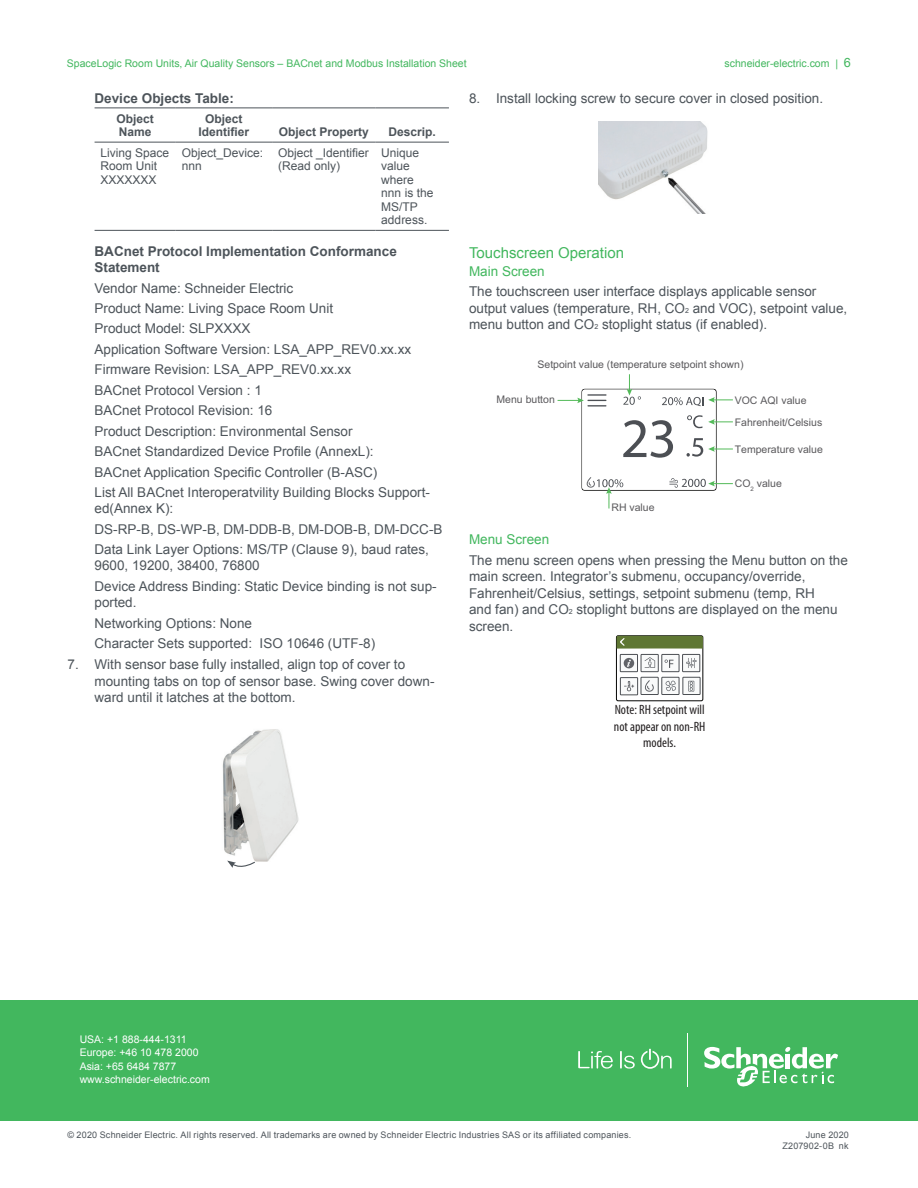
<style>
.page{position:relative;width:918px;height:1188px;background:#fff}
.page>*{position:absolute;margin:0;border:0;box-sizing:border-box;transform-origin:0 0}
.t1{font:15px "Arial";color:#42b75e}
.t2{font:13.5px/20.4px "Arial";color:#4d545a}
.t3{font:700 13.5px/16.5px "Arial";color:#4d545a}
.t4{font:condensed 13.5px/16.2px "Myriad Pro";color:#231f20;text-align:center}
.t5{font:13.5px "Arial";color:#42b75e}
.t6{font:12px/13.5px "Arial";color:#4d545a}
.t7{font:700 12px/13.5px "Arial";color:#4d545a}
.t8{font:10.5px "Arial";color:#5a595c}
.t9{font:10.5px "Arial";color:#42b75e}
.t10{font:10.5px/13.5px "Arial";color:#fff}
.t11{font:9px/10.5px "Arial";letter-spacing:.02em;color:#4d545a;text-align:right}
.s1{font-size:12.75px}
.s2{font-size:7.05px}
</style>
<div class="page">
<div style="left:0;top:1000px;width:918px;height:120px;background:#42b75e"></div>
<svg style="left:578px;top:1051px;width:35px;height:18px"></svg>
<svg style="left:620px;top:1051px;width:15px;height:18px"></svg>
<svg style="left:641px;top:1049px;width:31px;height:20px"></svg>
<svg style="left:704px;top:1047px;width:134px;height:40px"></svg>
<hr style="left:687px;top:1033px;width:1px;height:54px;background:#fff">
<hr style="left:95px;top:108px;width:81px;height:1px;background:#4d545a">
<hr style="left:176px;top:108px;width:96px;height:1px;background:#4d545a">
<hr style="left:272px;top:108px;width:103px;height:1px;background:#4d545a">
<hr style="left:375px;top:108px;width:74px;height:1px;background:#4d545a">
<hr style="left:95px;top:142px;width:81px;height:1px;background:#4d545a">
<hr style="left:176px;top:142px;width:96px;height:1px;background:#4d545a">
<hr style="left:272px;top:142px;width:103px;height:1px;background:#4d545a">
<hr style="left:375px;top:142px;width:74px;height:1px;background:#4d545a">
<hr style="left:95px;top:230px;width:81px;height:1px;background:#4d545a">
<hr style="left:176px;top:230px;width:96px;height:1px;background:#4d545a">
<hr style="left:272px;top:230px;width:103px;height:1px;background:#4d545a">
<hr style="left:375px;top:230px;width:74px;height:1px;background:#4d545a">
<img style="left:222px;top:729px;width:77px;height:133px">
<svg style="left:227px;top:861px;width:29px;height:7px"></svg>
<img style="left:599px;top:122px;width:109px;height:91px">
<svg style="left:623px;top:420px;width:50px;height:38px"></svg>
<svg style="left:687px;top:415px;width:46px;height:13px"></svg>
<svg style="left:687px;top:438px;width:46px;height:19px"></svg>
<svg style="left:669px;top:478px;width:64px;height:10px"></svg>
<svg style="left:558px;top:394px;width:48px;height:13px"></svg>
<svg style="left:623px;top:374px;width:18px;height:31px"></svg>
<svg style="left:586px;top:477px;width:37px;height:32px"></svg>
<svg style="left:662px;top:397px;width:71px;height:9px"></svg>
<svg style="left:616px;top:636px;width:87px;height:65px"></svg>
<div style="left:616px;top:636px;width:87px;height:65px;border:1px solid #050504;border-radius:2px"></div>
<svg style="left:617px;top:636px;width:86px;height:13px"></svg>
<svg style="left:683px;top:677px;width:17px;height:18px"></svg>
<div style="left:683px;top:677px;width:17px;height:18px;border:1px solid #4c4f54"></div>
<div style="left:683px;top:654px;width:17px;height:18px;background:#f9fafa"></div>
<div style="left:682px;top:654px;width:18px;height:18px;border:1px solid #4c4f54"></div>
<svg style="left:686px;top:658px;width:10px;height:10px"></svg>
<div style="left:641px;top:654px;width:17px;height:18px;background:#f9fafa"></div>
<div style="left:641px;top:654px;width:17px;height:18px;border:1px solid #4c4f54"></div>
<svg style="left:645px;top:657px;width:10px;height:11px"></svg>
<div style="left:662px;top:654px;width:17px;height:18px;background:#f9fafa"></div>
<div style="left:662px;top:654px;width:17px;height:18px;border:1px solid #4c4f54"></div>
<svg style="left:665px;top:660px;width:9px;height:8px"></svg>
<div style="left:620px;top:654px;width:18px;height:18px;background:#f9fafa"></div>
<div style="left:620px;top:654px;width:18px;height:18px;border:1px solid #4c4f54"></div>
<svg style="left:624px;top:658px;width:10px;height:10px"></svg>
<div style="left:620px;top:678px;width:18px;height:17px;background:#f9fafa"></div>
<div style="left:620px;top:677px;width:18px;height:18px;border:1px solid #4c4f54"></div>
<svg style="left:624px;top:681px;width:10px;height:10px"></svg>
<div style="left:641px;top:677px;width:17px;height:18px;background:#f9fafa"></div>
<div style="left:641px;top:677px;width:17px;height:18px;border:1px solid #4c4f54"></div>
<svg style="left:645px;top:680px;width:9px;height:12px"></svg>
<div style="left:662px;top:677px;width:17px;height:18px;background:#f9fafa"></div>
<div style="left:662px;top:677px;width:17px;height:18px;border:1px solid #4c4f54"></div>
<svg style="left:666px;top:681px;width:10px;height:10px"></svg>
<svg style="left:688px;top:681px;width:6px;height:10px"></svg>
<p class="t9" style="left:67px;top:56px;width:401px">SpaceLogic Room Units, Air Quality Sensors – BACnet and Modbus Installation Sheet</p>
<p class="t9" style="left:725px;top:56px;width:128px">schneider-electric.com | <span class="s1">6</span></p>
<p class="t3" style="left:95px;top:91px;width:141px">Device Objects Table:</p>
<p class="t7" style="left:117px;top:112px;width:39px">Object<br>Name</p>
<p class="t7" style="left:199px;top:112px;width:52px;text-align:center">Object<br>Identifier</p>
<p class="t7" style="left:279px;top:126px;width:92px">Object Property</p>
<p class="t7" style="left:388px;top:126px;width:49px">Descrip.</p>
<p class="t6" style="left:101px;top:146px;width:70px">Living Space<br>Room Unit<br>XXXXXXX</p>
<p class="t6" style="left:182px;top:146px;width:83px">Object_Device: nnn</p>
<p class="t6" style="left:278px;top:146px;width:92px">Object _Identifier (Read only)</p>
<p class="t6" style="left:381px;top:146px;width:54px">Unique value where nnn is the<br>MS/TP address.</p>
<p class="t3" style="left:95px;top:243px;width:304px">BACnet Protocol Implementation Conformance<br>Statement</p>
<p class="t2" style="left:95px;top:278px;width:337px">Vendor Name: Schneider Electric<br>Product Name: Living Space Room Unit<br>Product Model: SLPXXXX<br>Application Software Version: LSA_APP_REV0.xx.xx Firmware Revision: LSA_APP_REV0.xx.xx<br>BACnet Protocol Version : 1<br>BACnet Protocol Revision: 16<br>Product Description: Environmental Sensor<br>BACnet Standardized Device Profile (AnnexL):<br>BACnet Application Specific Controller (B-ASC)<br>List All BACnet Interoperatvility Building Blocks Support-</p>
<p class="t2" style="left:95px;top:499px;width:349px">ed(Annex K):<br>DS-RP-B, DS-WP-B, DM-DDB-B, DM-DOB-B, DM-DCC-B<br>Data Link Layer Options: MS/TP (Clause 9), baud rates,</p>
<p class="t2" style="left:95px;top:556px;width:344px">9600, 19200, 38400, 76800<br>Device Address Binding: Static Device binding is not sup-</p>
<p class="t2" style="left:95px;top:592px;width:282px">ported.<br>Networking Options: None<br>Character Sets supported: ISO 10646 (UTF-8)</p>
<p class="t2" style="left:95px;top:656px;width:341px;line-height:16.5px;text-indent:-27px">7. With sensor base fully installed, align top of cover to mounting tabs on top of sensor base. Swing cover down&shy;ward until it latches at the bottom.</p>
<p class="t2" style="left:469px;top:89px;width:356px">8. Install locking screw to secure cover in closed position.</p>
<p class="t1" style="left:469px;top:243px;width:157px">Touchscreen Operation</p>
<p class="t5" style="left:469px;top:262px;width:77px">Main Screen</p>
<p class="t2" style="left:469px;top:283px;width:380px;line-height:16.5px">The touchscreen user interface displays applicable sensor output values (temperature, RH, CO<span class="s2">2</span> and VOC), setpoint value, menu button and CO<span class="s2">2</span> stoplight status (if enabled).</p>
<p class="t8" style="left:537px;top:358px;width:208px">Setpoint value (temperature setpoint shown)</p>
<p class="t8" style="left:497px;top:392px;width:60px">Menu button</p>
<p class="t8" style="left:611px;top:500px;width:45px">RH value</p>
<p class="t8" style="left:735px;top:393px;width:73px">VOC AQI value</p>
<p class="t8" style="left:735px;top:415px;width:89px">Fahrenheit/Celsius</p>
<p class="t8" style="left:735px;top:443px;width:90px">Temperature value</p>
<p class="t8" style="left:735px;top:477px;width:49px">CO<sub>2</sub> value</p>
<p class="t5" style="left:469px;top:530px;width:82px">Menu Screen</p>
<p class="t2" style="left:469px;top:552px;width:380px;line-height:16.5px">The menu screen opens when pressing the Menu button on the main screen. Integrator’s submenu, occupancy/override, Fahrenheit/Celsius, settings, setpoint submenu (temp, RH<br>and fan) and CO<span class="s2">2</span> stoplight buttons are displayed on the menu screen.</p>
<p class="t4" style="left:614px;top:702px;width:93px">Note: RH setpoint will not appear on non-RH models.</p>
<p class="t10" style="left:80px;top:1033px;width:132px">USA: +1 888-444-1311<br>Europe: +46 10 478 2000<br>Asia: +65 6484 7877 www.schneider-electric.com</p>
<p class="t11" style="left:68px;top:1130px;width:565px">© 2020 Schneider Electric. All rights reserved. All trademarks are owned by Schneider Electric Industries SAS or its affiliated companies.</p>
<p class="t11" style="left:782px;top:1130px;width:68px">June 2020<br>Z207902-0B nk</p>
</div>
